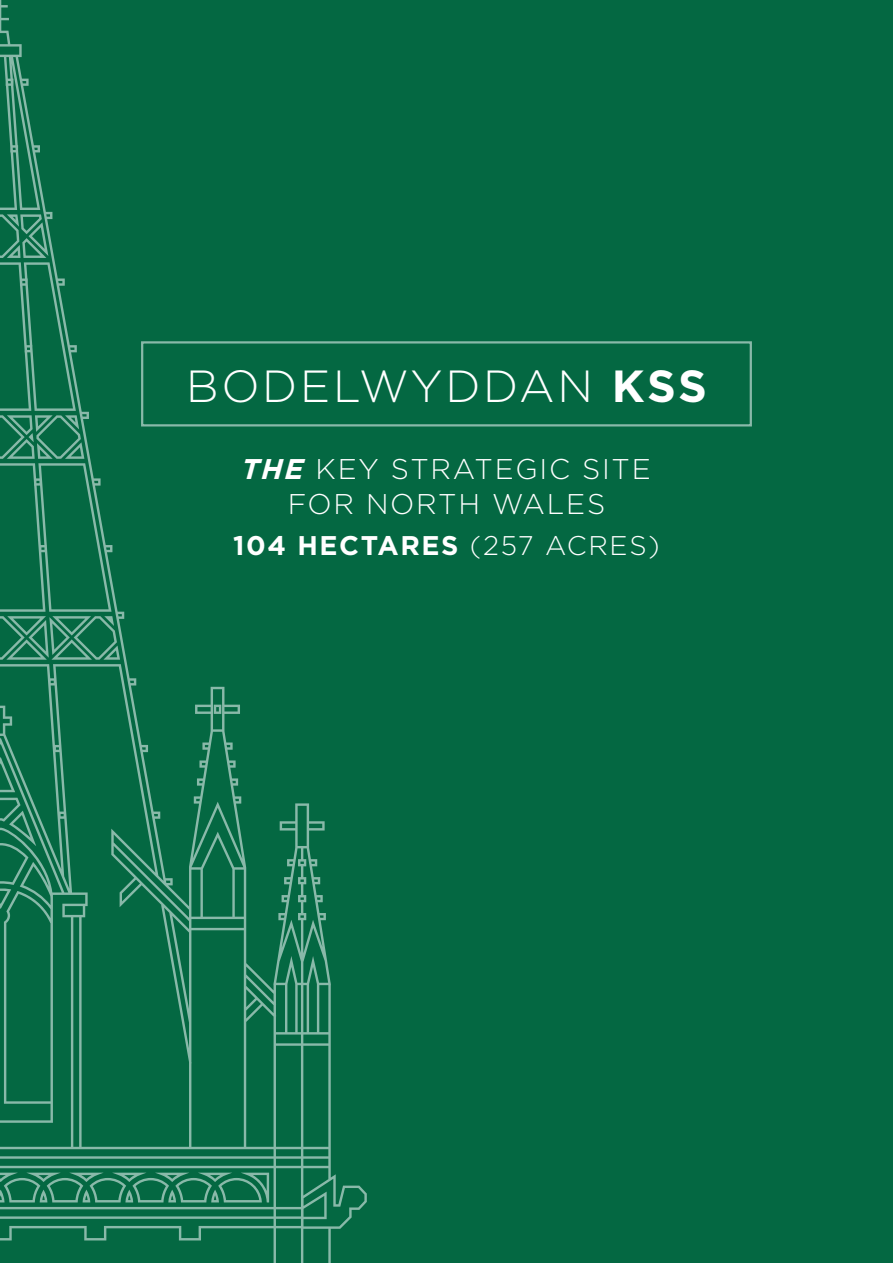
<style>
.page{position:relative;width:893px;height:1263px;background:#046842}
.page>*{position:absolute;margin:0;border:0;box-sizing:border-box;transform-origin:0 0}
.t1{font:300 45px "Gotham HTF";letter-spacing:.06em;color:#fff}
.t2{font:300 28.5px/34.2px "Gotham HTF";letter-spacing:.06em;color:#fff;text-align:center}
.t3{font:700 27px "Gotham HTF";letter-spacing:.06em;color:#fff}
.s1{font-weight:700}
.s2{font-weight:700;font-style:italic}
.s3{font-weight:300}
</style>
<div class="page">
<svg style="left:0;top:0;width:367px;height:1263px"></svg>
<div style="left:141px;top:341px;width:611px;height:85px;border:2px solid #89b9a9"></div>
<h1 class="t1" style="left:186px;top:370px;width:522px">BODELWYDDAN <span class="s1">KSS</span></h1>
<p class="t2" style="left:242px;top:454px;width:410px"><span class="s2">THE</span> KEY STRATEGIC SITE<br>FOR NORTH WALES</p>
<p class="t3" style="left:233px;top:529px;width:428px">104 HECTARES <span class="s3">(257 ACRES)</span></p>
</div>
